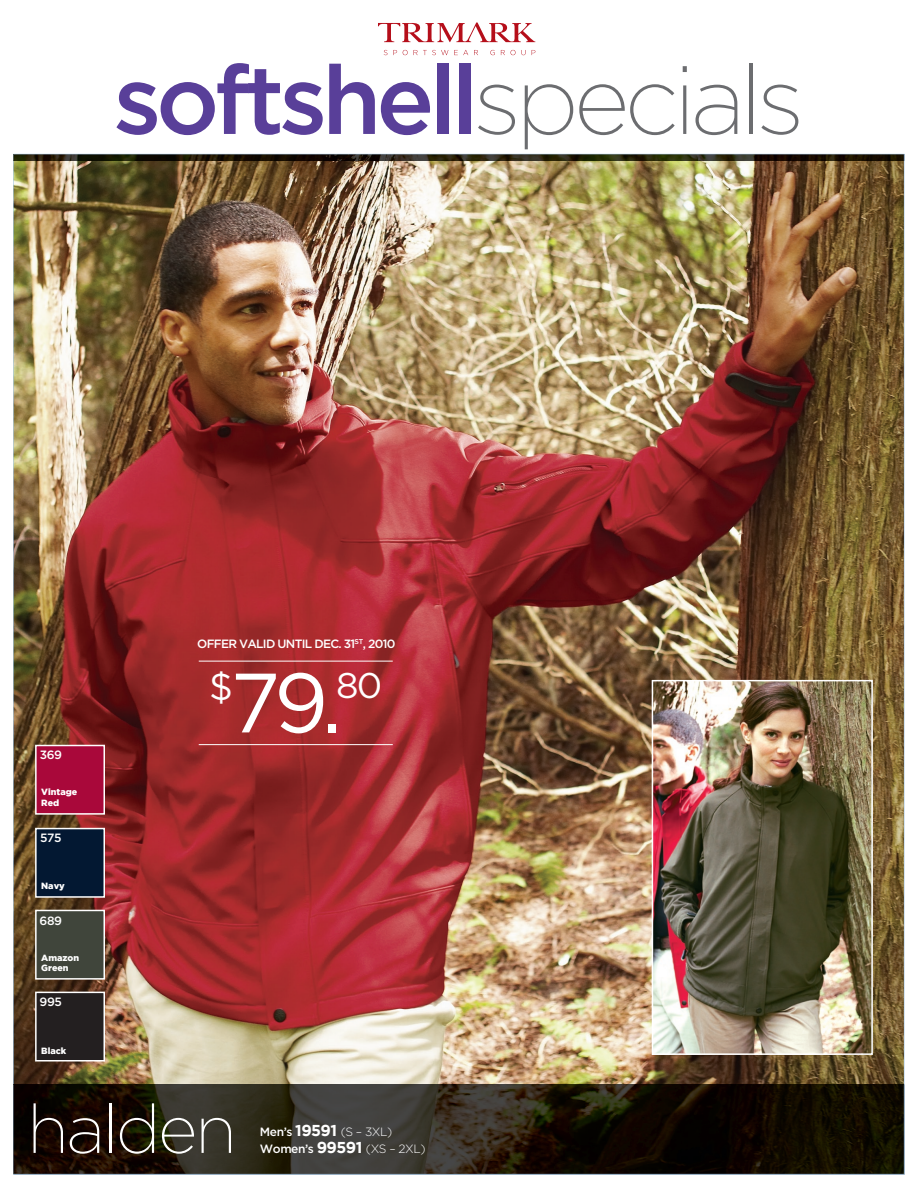
<style>
.page{position:relative;width:918px;height:1188px;background:#fff}
.page>*{position:absolute;margin:0;border:0;box-sizing:border-box;transform-origin:0 0}
.t1{font:500 96.3px "Gotham";letter-spacing:-.055em;color:#593f99}
.t2{font:84px "Gotham";color:#fff}
.t3{font:300 67.8px "Gotham Ex";letter-spacing:-.035em;color:#fff}
.t4{font:37.8px "Gotham";color:#fff}
.t5{font:35.7px "Gotham";color:#fff}
.t6{font:500 12px "Gotham";letter-spacing:-.06em;color:#fff}
.t7{font:300 12px "Gotham";letter-spacing:-.035em;color:#fff}
.t8{font:900 9px/10.8px "Gotham";color:#fff}
.s1{font-family:"Gotham Ex";font-weight:300;color:#6c6d70}
.s2{font-weight:500}
.s3{font-weight:700;font-size:15.75px}
</style>
<div class="page">
<img style="left:13px;top:154px;width:891px;height:1020px">
<div style="left:35px;top:828px;width:70px;height:70px;background:#031832;border:2px solid #fff"></div>
<div style="left:35px;top:745px;width:70px;height:70px;background:#a9083a;border:2px solid #fff"></div>
<div style="left:35px;top:910px;width:70px;height:70px;background:#40453b;border:2px solid #fff"></div>
<div style="left:35px;top:992px;width:70px;height:70px;background:#231f20;border:2px solid #fff"></div>
<svg style="left:393px;top:50px;width:4px;height:5px"></svg>
<svg style="left:403px;top:50px;width:5px;height:5px"></svg>
<svg style="left:414px;top:50px;width:34px;height:5px"></svg>
<svg style="left:454px;top:50px;width:14px;height:5px"></svg>
<svg style="left:474px;top:50px;width:4px;height:5px"></svg>
<svg style="left:490px;top:50px;width:5px;height:5px"></svg>
<svg style="left:501px;top:50px;width:4px;height:5px"></svg>
<svg style="left:511px;top:50px;width:15px;height:5px"></svg>
<svg style="left:378px;top:22px;width:157px;height:20px"></svg>
<svg style="left:14px;top:1084px;width:890px;height:90px;background:#221c13"></svg>
<svg style="left:14px;top:154px;width:890px;height:7px;background:#282516"></svg>
<hr style="left:199px;top:661px;width:194px;height:1px;background:#fff">
<hr style="left:199px;top:744px;width:194px;height:1px;background:#fff">
<img style="left:655px;top:683px;width:215px;height:369px">
<div style="left:652px;top:680px;width:221px;height:375px;border:2px solid #fff"></div>
<h1 class="t1" style="left:113px;top:45px;width:693px">softshell<span class="s1">specials</span></h1>
<p class="t6" style="left:197px;top:637px;width:200px">OFFER VALID UNTIL DEC. 31<sup>ST</sup>, 2010</p>
<p class="t6" style="left:40px;top:748px;width:24px">369</p>
<p class="t8" style="left:41px;top:787px;width:38px">Vintage<br>Red</p>
<p class="t6" style="left:40px;top:831px;width:23px">575</p>
<p class="t8" style="left:41px;top:880px;width:25px">Navy</p>
<p class="t6" style="left:40px;top:914px;width:24px">689</p>
<p class="t8" style="left:41px;top:952px;width:39px">Amazon<br>Green</p>
<p class="t6" style="left:40px;top:995px;width:24px">995</p>
<p class="t8" style="left:41px;top:1045px;width:27px">Black</p>
<h3 class="t4" style="left:209px;top:666px;width:26px">$</h3>
<h2 class="t2" style="left:230px;top:656px;width:114px">79.</h2>
<h3 class="t5" style="left:336px;top:665px;width:48px">80</h3>
<h3 class="t3" style="left:27px;top:1092px;width:211px">halden</h3>
<p class="t7" style="left:260px;top:1126px;width:134px"><span class="s2">Men’s</span> <span class="s3">19591</span> (S – 3XL)</p>
<p class="t7" style="left:260px;top:1142px;width:167px"><span class="s2">Women’s</span> <span class="s3">99591</span> (XS – 2XL)</p>
</div>
